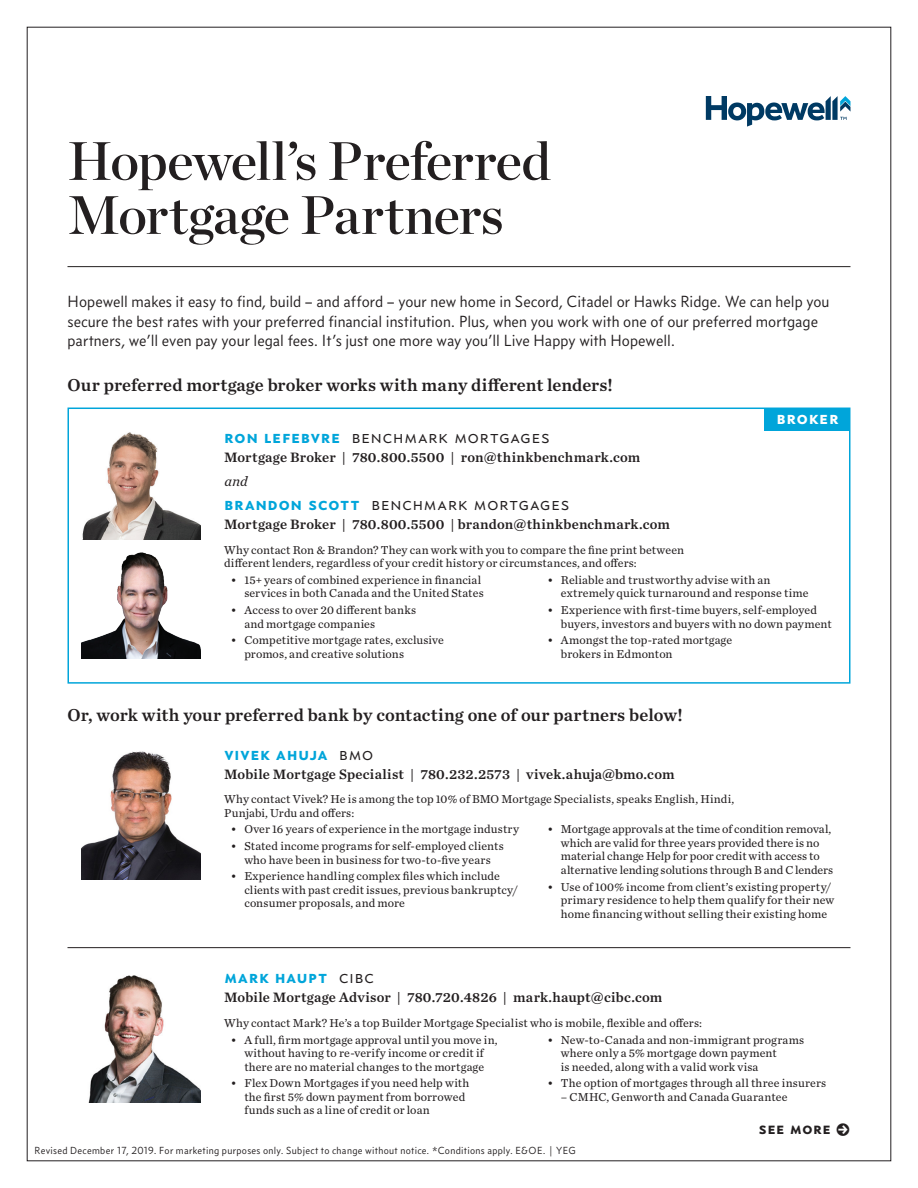
<style>
.page{position:relative;width:918px;height:1188px;background:#fff}
.page>*{position:absolute;margin:0;border:0;box-sizing:border-box;transform-origin:0 0}
.t1{font:54px/54px "Chronicle Display Semi";letter-spacing:-.015em;color:#231f20}
.t2{font:18px "Chronicle Text G2 Semi";color:#231f20}
.t3{font:18px "Concourse C3";letter-spacing:.005em;color:#231f20}
.t4{font:700 18px "Concourse C3";letter-spacing:.02em;color:#00a5da}
.t5{font:700 18px "Concourse C3";letter-spacing:.025em;color:#fff}
.t6{font:16.5px/19.5px "Concourse T3";color:#231f20}
.t7{font:700 16.5px "Concourse C3";letter-spacing:.015em;color:#231f20}
.t8{font:14.25px "Chronicle Text G2 Semi";letter-spacing:.015em;color:#231f20}
.t9{font:italic 14.25px "Chronicle Text G2";color:#231f20}
.t10{font:12px/13.5px "Chronicle Text G2";letter-spacing:.01em;color:#231f20}
.t11{font:10.5px "Concourse T3";letter-spacing:.03em;color:#231f20}
.s1{font-weight:700;color:#00a5da}
.s2{font-weight:400;color:#231f20}
</style>
<div class="page">
<hr style="left:68px;top:947px;width:782px;height:1px;background:#231f20">
<img style="left:88px;top:975px;width:112px;height:128px">
<svg style="left:706px;top:96px;width:144px;height:31px"></svg>
<hr style="left:68px;top:266px;width:782px;height:1px;background:#231f20">
<img style="left:81px;top:751px;width:119px;height:128px">
<img style="left:82px;top:432px;width:118px;height:108px">
<div style="left:68px;top:408px;width:782px;height:276px;border:2px solid #00a5da"></div>
<div style="left:764px;top:409px;width:85px;height:22px;background:#00a5da"></div>
<img style="left:81px;top:552px;width:119px;height:107px">
<p class="t1" style="left:68px;top:130px;width:485px">Hopewell’s Preferred<br>Mortgage Partners</p>
<p class="t6" style="left:68px;top:292px;width:764px">Hopewell makes it easy to find, build – and afford – your new home in Secord, Citadel or Hawks Ridge. We can help you secure the best rates with your preferred financial institution. Plus, when you work with one of our preferred mortgage partners, we’ll even pay your legal fees. It’s just one more way you’ll Live Happy with Hopewell.</p>
<p class="t2" style="left:68px;top:371px;width:547px">Our preferred mortgage broker works with many different lenders!</p>
<p class="t3" style="left:224px;top:427px;width:328px"><span class="s1">ron lefebvre</span> benchmark mortgages</p>
<p class="t8" style="left:224px;top:446px;width:418px">Mortgage Broker | 780.800.5500 | ron@thinkbenchmark.com</p>
<p class="t9" style="left:225px;top:470px;width:24px">and</p>
<p class="t3" style="left:224px;top:494px;width:347px"><span class="s1">brandon scott</span> benchmark mortgages</p>
<p class="t8" style="left:224px;top:513px;width:448px">Mortgage Broker | 780.800.5500 | brandon@thinkbenchmark.com</p>
<p class="t5" style="left:777px;top:407px;width:64px">broker</p>
<p class="t10" style="left:224px;top:542px;width:462px">Why contact Ron &amp; Brandon? They can work with you to compare the fine print between different lenders, regardless of your credit history or circumstances, and offers:</p>
<p class="t10" style="left:231px;top:573px;width:254px;text-align:right">• 15+ years of combined experience in financial services in both Canada and the United States</p>
<p class="t10" style="left:244px;top:603px;width:173px;text-indent:-14px">• Access to over 20 different banks and mortgage companies</p>
<p class="t10" style="left:244px;top:633px;width:201px;text-indent:-14px">• Competitive mortgage rates, exclusive promos, and creative solutions</p>
<p class="t10" style="left:561px;top:573px;width:249px;text-indent:-14px">• Reliable and trustworthy advise with an extremely quick turnaround and response time</p>
<p class="t10" style="left:561px;top:603px;width:272px;text-indent:-14px">• Experience with first-time buyers, self-employed buyers, investors and buyers with no down payment</p>
<p class="t10" style="left:561px;top:633px;width:173px;text-indent:-14px">• Amongst the top-rated mortgage brokers in Edmonton</p>
<p class="t2" style="left:68px;top:700px;width:617px">Or, work with your preferred bank by contacting one of our partners below!</p>
<p class="t4" style="left:224px;top:743px;width:151px">vivek ahuja <span class="s2">bmo</span></p>
<p class="t8" style="left:224px;top:763px;width:452px">Mobile Mortgage Specialist | 780.232.2573 | vivek.ahuja@bmo.com</p>
<p class="t10" style="left:224px;top:792px;width:512px">Why contact Vivek? He is among the top 10% of BMO Mortgage Specialists, speaks English, Hindi,<br>Punjabi, Urdu and offers:</p>
<p class="t10" style="left:231px;top:822px;width:290px">• Over 16 years of experience in the mortgage industry</p>
<p class="t10" style="left:231px;top:839px;width:274px;text-align:center">• Stated income programs for self-employed clients who have been in business for two-to-five years</p>
<p class="t10" style="left:244px;top:869px;width:275px;text-indent:-14px">• Experience handling complex files which include clients with past credit issues, previous bankruptcy/ consumer proposals, and more</p>
<p class="t10" style="left:561px;top:822px;width:274px;text-indent:-14px">• Mortgage approvals at the time of condition removal, which are valid for three years provided there is no material change Help for poor credit with access to alternative lending solutions through B and C lenders</p>
<p class="t10" style="left:561px;top:879px;width:275px;text-indent:-14px">• Use of 100% income from client’s existing property/ primary residence to help them qualify for their new home financing without selling their existing home</p>
<p class="t4" style="left:224px;top:966px;width:152px">mark haupt <span class="s2">cibc</span></p>
<p class="t8" style="left:224px;top:986px;width:440px">Mobile Mortgage Advisor | 780.720.4826 | mark.haupt@cibc.com</p>
<p class="t10" style="left:224px;top:1015px;width:479px">Why contact Mark? He’s a top Builder Mortgage Specialist who is mobile, flexible and offers:</p>
<p class="t10" style="left:231px;top:1032px;width:268px;text-align:center">• A full, firm mortgage approval until you move in, without having to re-verify income or credit if there are no material changes to the mortgage</p>
<p class="t10" style="left:244px;top:1076px;width:226px;text-indent:-14px">• Flex Down Mortgages if you need help with the first 5% down payment from borrowed funds such as a line of credit or loan</p>
<p class="t10" style="left:561px;top:1032px;width:245px;text-indent:-14px">• New-to-Canada and non-immigrant programs where only a 5% mortgage down payment<br>is needed, along with a valid work visa</p>
<p class="t10" style="left:547px;top:1076px;width:280px">• The option of mortgages through all three insurers</p>
<p class="t10" style="left:561px;top:1089px;width:228px">– CMHC, Genworth and Canada Guarantee</p>
<p class="t11" style="left:35px;top:1144px;width:543px">Revised December 17, 2019. For marketing purposes only. Subject to change without notice. *Conditions apply. E&amp;OE. | YEG</p>
<p class="t7" style="left:759px;top:1118px;width:93px">see more (→)</p>
</div>
